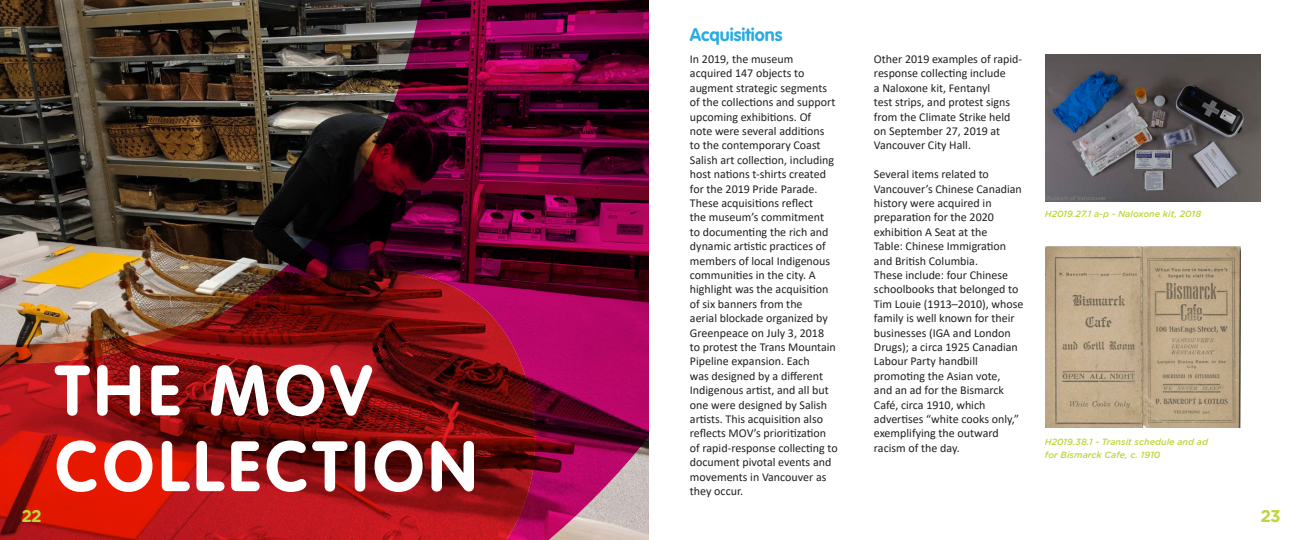
<style>
.page{position:relative;width:1300px;height:540px;background:#fff}
.page>*{position:absolute;margin:0;border:0;box-sizing:border-box;transform-origin:0 0}
.Section_Heading_Whit{font:700 70px/75.8px "VAG Rounded Std";letter-spacing:.07em;color:#fff}
.Subsection_Heading_B{font:700 18px "VAG Rounded Std";color:#29abe2}
.t1{font:700 17px "Gotham Rounded";color:#bdd63c}
.t2{font:12px/14.4px "Calibri";color:#231f20}
.Subsection_Heading_B-2{font:italic 500 9px/13px "Gotham Rounded";color:#bdd63c}
</style>
<div class="page">
<svg style="left:457px;top:0;width:191px;height:540px;background:#750e40"></svg>
<img style="left:0;top:0;width:457px;height:269px">
<svg style="left:0;top:269px;width:535px;height:271px;background:#931e1c"></svg>
<img style="left:1045px;top:54px;width:215px;height:147px">
<img style="left:1045px;top:246px;width:195px;height:181px">
<p class="t1" style="left:22px;top:503px;width:22px">22</p>
<p class="Section_Heading_Whit" style="left:55px;top:355px;width:423px">THE MOV<br>COLLECTION</p>
<p class="Subsection_Heading_B" style="left:690px;top:24px;width:94px">Acquisitions</p>
<p class="t2" style="left:690px;top:52px;width:149px">In 2019, the museum acquired 147 objects to augment strategic segments of the collections and support upcoming exhibitions. Of<br>note were several additions<br>to the contemporary Coast<br>Salish art collection, including host nations t-shirts created for the 2019 Pride Parade.<br>These acquisitions reflect<br>the museum’s commitment<br>to documenting the rich and dynamic artistic practices of members of local Indigenous communities in the city. A highlight was the acquisition of six banners from the<br>aerial blockade organized by<br>Greenpeace on July 3, 2018<br>to protest the Trans Mountain<br>Pipeline expansion. Each<br>was designed by a different<br>Indigenous artist, and all but one were designed by Salish artists. This acquisition also reflects MOV’s prioritization of rapid-response collecting to document pivotal events and movements in Vancouver as they occur.</p>
<p class="t2" style="left:874px;top:52px;width:150px">Other 2019 examples of rapid&shy;response collecting include<br>a Naloxone kit, Fentanyl<br>test strips, and protest signs from the Climate Strike held on September 27, 2019 at<br>Vancouver City Hall.</p>
<p class="t2" style="left:874px;top:167px;width:151px">Several items related to<br>Vancouver’s Chinese Canadian history were acquired in preparation for the 2020 exhibition A Seat at the<br>Table: Chinese Immigration and British Columbia.<br>These include: four Chinese schoolbooks that belonged to<br>Tim Louie (1913–2010), whose family is well known for their businesses (IGA and London<br>Drugs); a circa 1925 Canadian<br>Labour Party handbill promoting the Asian vote,<br>and an ad for the Bismarck<br>Café, circa 1910, which advertises “white cooks only,” exemplifying the outward racism of the day.</p>
<p class="Subsection_Heading_B-2" style="left:1045px;top:207px;width:158px">H2019.27.1 a-p - Naloxone kit, 2018</p>
<p class="Subsection_Heading_B-2" style="left:1045px;top:435px;width:165px">H2019.38.1 - Transit schedule and ad for Bismarck Cafe, c. 1910</p>
<p class="t1" style="left:1260px;top:503px;width:22px">23</p>
</div>
